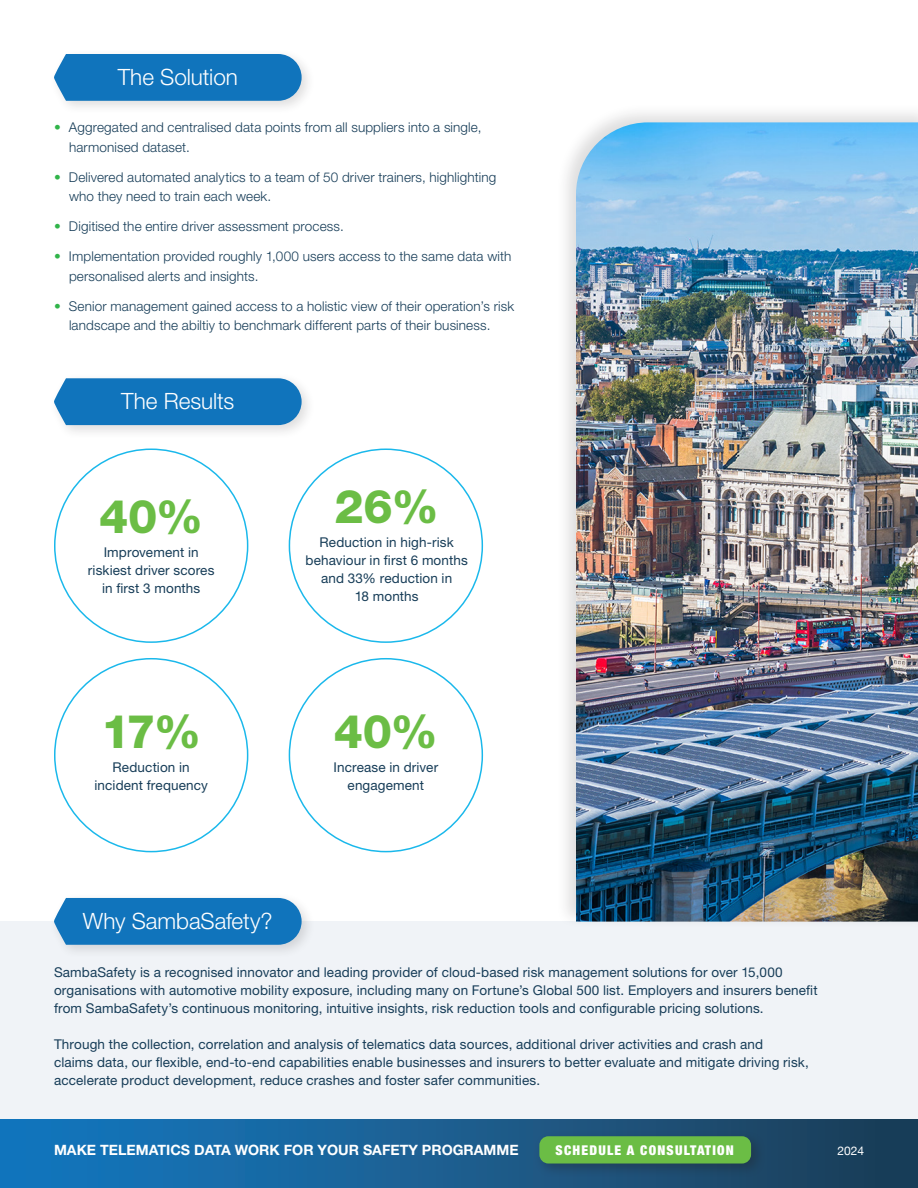
<style>
.page{position:relative;width:918px;height:1188px;background:#fff}
.page>*{position:absolute;margin:0;border:0;box-sizing:border-box;transform-origin:0 0}
.Body{font:800 46.5px "Helvetica Neue LT Std";letter-spacing:-.005em;color:#6bbd45}
.t1{font:300 22.5px "Helvetica Neue LT Std";color:#fff}
.t2{font:700 14.25px "Helvetica Neue LT Std";color:#fff}
.Body-2{font:13.5px/18px "Helvetica Neue LT Std";letter-spacing:.01em;color:#173d58;text-align:center}
.Body-3{font:300 13.5px/19.5px "Helvetica Neue LT Std";letter-spacing:.01em;color:#173d58}
.t3{font:900 condensed 13.5px "Helvetica Neue LT Std";letter-spacing:.09em;color:#fff}
.t4{font:12px "Helvetica Neue";color:#fff}
.s1{color:#31b44a}
</style>
<div class="page">
<div style="left:0;top:921px;width:918px;height:202px;background:#f0f3f7"></div>
<div style="left:49px;top:372px;width:267px;height:67px;background:#231f20;opacity:.15"></div>
<div style="left:54px;top:378px;width:248px;height:47px;background:#1074bc"></div>
<div style="left:49px;top:892px;width:267px;height:67px;background:#231f20;opacity:.15"></div>
<div style="left:54px;top:898px;width:248px;height:47px;background:#1074bc"></div>
<div style="left:49px;top:48px;width:267px;height:67px;background:#231f20;opacity:.15"></div>
<div style="left:54px;top:54px;width:248px;height:47px;background:#1074bc"></div>
<div style="left:0;top:1120px;width:918px;height:67px;background:linear-gradient(to right,#157ac3,#1f3e56)"></div>
<div style="left:534px;top:1131px;width:231px;height:47px;background:#231f20;opacity:.35"></div>
<div style="left:539px;top:1136px;width:212px;height:28px;background:#6bbd45;border-radius:9px"></div>
<div style="left:556px;top:103px;width:362px;height:826px;background:#231f20;opacity:.15"></div>
<img style="left:576px;top:122px;width:342px;height:800px">
<p class="t1" style="left:118px;top:63px;width:122px">The Solution</p>
<p class="Body-3" style="left:69px;top:117px;width:414px;text-indent:-15px"><span class="s1">•</span> Aggregated and centralised data points from all suppliers into a single, harmonised dataset.</p>
<p class="Body-3" style="left:69px;top:167px;width:429px;text-indent:-15px"><span class="s1">•</span> Delivered automated analytics to a team of 50 driver trainers, highlighting who they need to train each week.</p>
<p class="Body-3" style="left:54px;top:216px;width:291px"><span class="s1">•</span> Digitised the entire driver assessment process.</p>
<p class="Body-3" style="left:69px;top:246px;width:444px;text-indent:-15px"><span class="s1">•</span> Implementation provided roughly 1,000 users access to the same data with personalised alerts and insights.</p>
<p class="Body-3" style="left:69px;top:296px;width:447px;text-indent:-15px"><span class="s1">•</span> Senior management gained access to a holistic view of their operation’s risk landscape and the abiltiy to benchmark different parts of their business.</p>
<p class="t1" style="left:121px;top:387px;width:115px">The Results</p>
<p class="Body" style="left:99px;top:489px;width:106px">40%</p>
<p class="Body-2" style="left:88px;top:543px;width:128px">Improvement in riskiest driver scores in first 3 months</p>
<p class="Body" style="left:101px;top:704px;width:102px">17%</p>
<p class="Body-2" style="left:95px;top:758px;width:115px">Reduction in incident frequency</p>
<p class="Body" style="left:335px;top:479px;width:106px">26%</p>
<p class="Body-2" style="left:306px;top:533px;width:164px">Reduction in high-risk behaviour in first 6 months and 33% reduction in<br>18 months</p>
<p class="Body" style="left:334px;top:704px;width:106px">40%</p>
<p class="Body-2" style="left:334px;top:758px;width:106px">Increase in driver engagement</p>
<p class="t1" style="left:83px;top:907px;width:191px">Why SambaSafety?</p>
<p class="Body-2" style="left:54px;top:963px;width:765px;text-align:left">SambaSafety is a recognised innovator and leading provider of cloud-based risk management solutions for over 15,000 organisations with automotive mobility exposure, including many on Fortune’s Global 500 list. Employers and insurers benefit from SambaSafety’s continuous monitoring, intuitive insights, risk reduction tools and configurable pricing solutions.</p>
<p class="Body-2" style="left:54px;top:1035px;width:756px;text-align:left">Through the collection, correlation and analysis of telematics data sources, additional driver activities and crash and<br>claims data, our flexible, end-to-end capabilities enable businesses and insurers to better evaluate and mitigate driving risk, accelerate product development, reduce crashes and foster safer communities.</p>
<p class="t2" style="left:54px;top:1142px;width:466px">MAKE TELEMATICS DATA WORK FOR YOUR SAFETY PROGRAMME</p>
<p class="t3" style="left:556px;top:1142px;width:180px">SCHEDULE A CONSULTATION</p>
<p class="t4" style="left:838px;top:1142px;width:28px">2024</p>
</div>
